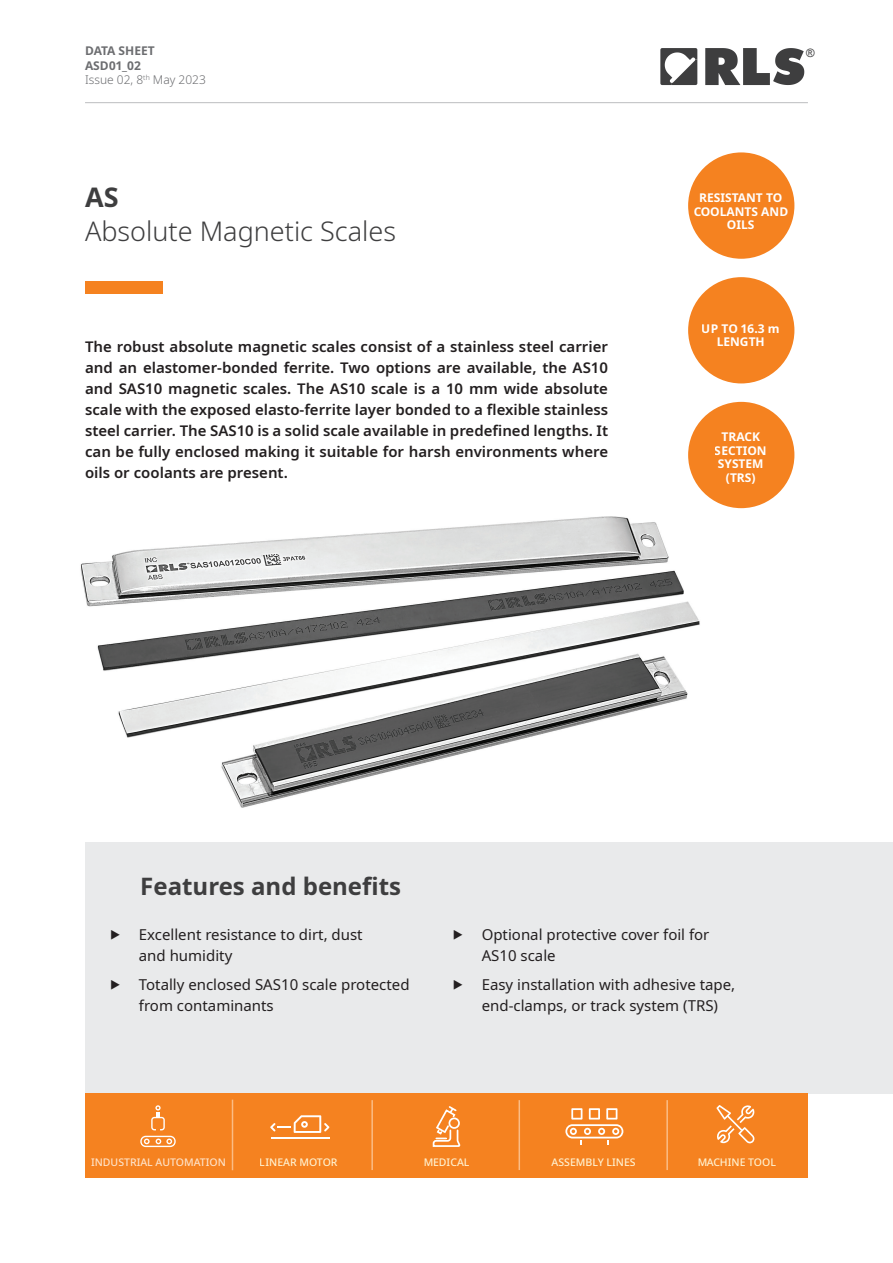
<style>
.page{position:relative;width:893px;height:1263px;background:#fff}
.page>*{position:absolute;margin:0;border:0;box-sizing:border-box;transform-origin:0 0}
.t1{font:300 27px "Noto Sans";color:#3e3e3f}
.t2{font:700 27px "Noto Sans";color:#3e3e3f}
.t3{font:700 24px "Noto Sans";color:#3e3e3f}
.t4{font:600 15px/21px "Noto Sans";color:#231f20;text-align:justify}
.t5{font:15px/21px "Noto Sans";color:#231f20}
.t6{font:700 12px/13.5px "Noto Sans";color:#fff;text-align:center}
.t7{font:700 12px/14.4px "Noto Sans";color:#6c6d70}
.t8{font:11.55px "Arial";color:#3e3e3f}
.t9{font:500 10.5px "Noto Sans";color:#fee2c8}
.s1{font-weight:300}
</style>
<div class="page">
<img style="left:80px;top:488px;width:637px;height:320px">
<div style="left:85px;top:842px;width:808px;height:251px;background:#e9eaeb"></div>
<div style="left:85px;top:1093px;width:723px;height:85px;background:#f58220"></div>
<div style="left:688px;top:152px;width:106px;height:107px;background:#f58220;border-radius:50%"></div>
<div style="left:688px;top:277px;width:106px;height:106px;background:#f58220;border-radius:50%"></div>
<div style="left:688px;top:402px;width:106px;height:106px;background:#f58220;border-radius:50%"></div>
<hr style="left:85px;top:102px;width:723px;height:1px;background:#bcbdc0">
<svg style="left:705px;top:48px;width:99px;height:37px"></svg>
<svg style="left:660px;top:48px;width:37px;height:37px"></svg>
<div style="left:85px;top:281px;width:77px;height:12px;background:#f58220"></div>
<hr style="left:232px;top:1100px;width:1px;height:70px;background:#fbbc85">
<hr style="left:371px;top:1100px;width:2px;height:70px;background:#fbbc85">
<hr style="left:519px;top:1100px;width:1px;height:70px;background:#fbbc85">
<hr style="left:666px;top:1100px;width:2px;height:70px;background:#fbbc85">
<svg style="left:565px;top:1108px;width:58px;height:36px"></svg>
<hr style="left:271px;top:1136px;width:58px;height:2px;background:#fff">
<svg style="left:270px;top:1115px;width:59px;height:18px"></svg>
<svg style="left:432px;top:1106px;width:29px;height:41px"></svg>
<svg style="left:140px;top:1136px;width:36px;height:11px"></svg>
<svg style="left:151px;top:1105px;width:14px;height:25px"></svg>
<svg style="left:716px;top:1105px;width:39px;height:38px"></svg>
<p class="t7" style="left:85px;top:44px;width:122px">DATA SHEET<br>ASD01_02<br><span class="s1">Issue 02, 8</span><sup>th</sup> <span class="s1">May 2023</span></p>
<h1 class="t2" style="left:85px;top:179px;width:35px">AS</h1>
<h1 class="t1" style="left:85px;top:213px;width:312px">Absolute Magnetic Scales</h1>
<p class="t4" style="left:85px;top:336px;width:525px">The robust absolute magnetic scales consist of a stainless steel carrier and an elastomer-bonded ferrite. Two options are available, the AS10 and SAS10 magnetic scales. The AS10 scale is a 10 mm wide absolute scale with the exposed elasto-ferrite layer bonded to a flexible stainless steel carrier. The SAS10 is a solid scale available in predefined lengths. It can be fully enclosed making it suitable for harsh environments where oils or coolants are present.</p>
<p class="t8" style="left:806px;top:45px;width:10px">®</p>
<p class="t6" style="left:693px;top:191px;width:96px">RESISTANT TO<br>COOLANTS AND<br>OILS</p>
<p class="t6" style="left:702px;top:322px;width:79px">UP TO 16.3 m<br>LENGTH</p>
<p class="t6" style="left:715px;top:430px;width:53px">TRACK<br>SECTION<br>SYSTEM (TRS)</p>
<h2 class="t3" style="left:140px;top:870px;width:262px">Features and benefits</h2>
<p class="t5" style="left:139px;top:924px;width:225px;text-indent:-30px">⯈ Excellent resistance to dirt, dust and humidity</p>
<p class="t5" style="left:139px;top:974px;width:272px;text-indent:-30px">⯈ Totally enclosed SAS10 scale protected from contaminants</p>
<p class="t5" style="left:482px;top:924px;width:229px;text-indent:-30px">⯈ Optional protective cover foil for<br>AS10 scale</p>
<p class="t5" style="left:482px;top:974px;width:255px;text-indent:-30px">⯈ Easy installation with adhesive tape, end-clamps, or track system (TRS)</p>
<p class="t9" style="left:91px;top:1155px;width:136px">INDUSTRIAL AUTOMATION</p>
<p class="t9" style="left:260px;top:1155px;width:79px">LINEAR MOTOR</p>
<p class="t9" style="left:423px;top:1155px;width:48px">MEDICAL</p>
<p class="t9" style="left:552px;top:1155px;width:86px">ASSEMBLY LINES</p>
<p class="t9" style="left:697px;top:1155px;width:81px">MACHINE TOOL</p>
</div>
